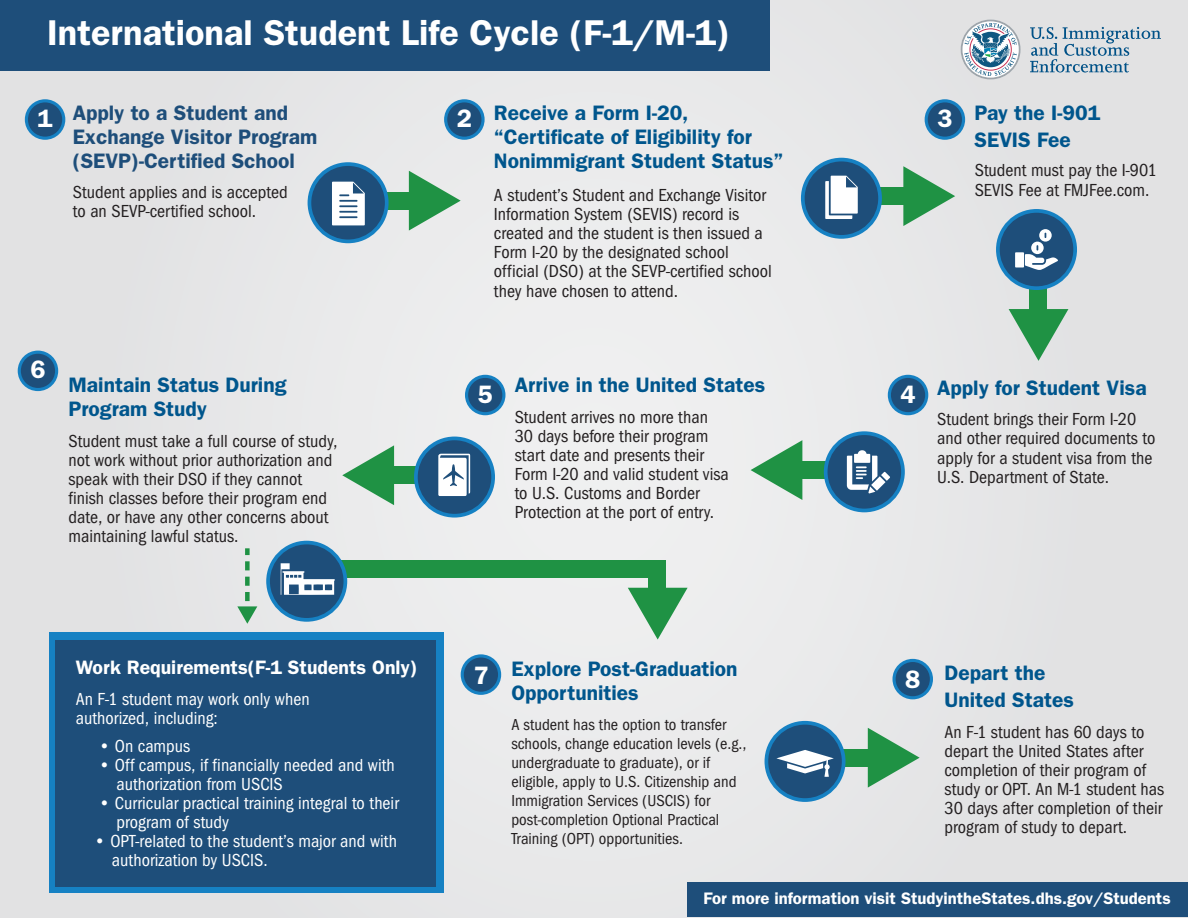
<style>
.page{position:relative;width:1188px;height:918px;background:#e7e7e8}
.page>*{position:absolute;margin:0;border:0;box-sizing:border-box;transform-origin:0 0}
.t1{font:600 36px "ITC Franklin Gothic Std";color:#fff}
.t2{font:600 25.35px "ITC Franklin Gothic Std";color:#fff}
.t3{font:600 21px/24px "ITC Franklin Gothic Std";color:#00568d}
.t4{font:600 21px/24px "ITC Franklin Gothic Std";color:#1e4e7a}
.t5{font:600 19.5px "ITC Franklin Gothic Std";color:#fff}
.t6{font:condensed 18.15px/19px "Franklin Gothic";color:#231f20}
.t7{font:condensed 18.15px/19px "Franklin Gothic";color:#fff}
.t8{font:600 16.8px "ITC Franklin Gothic Std";color:#fff}
.t9{font:condensed 16.5px/19px "Franklin Gothic";color:#231f20}
</style>
<div class="page">
<div style="left:0;top:0;width:770px;height:71px;background:#1e4e7a"></div>
<svg style="left:25px;top:99px;width:40px;height:41px"></svg>
<div style="left:28px;top:102px;width:34px;height:35px;background:#1e4e7a;border-radius:50%"></div>
<div style="left:49px;top:633px;width:395px;height:260px;background:#1681c3"></div>
<div style="left:56px;top:640px;width:380px;height:247px;background:#1e4e7a"></div>
<svg style="left:925px;top:99px;width:40px;height:41px"></svg>
<div style="left:928px;top:102px;width:34px;height:35px;background:#1e4e7a;border-radius:50%"></div>
<svg style="left:888px;top:375px;width:40px;height:40px"></svg>
<div style="left:891px;top:378px;width:34px;height:34px;background:#1e4e7a;border-radius:50%"></div>
<svg style="left:465px;top:375px;width:40px;height:40px"></svg>
<div style="left:468px;top:378px;width:34px;height:34px;background:#1e4e7a;border-radius:50%"></div>
<svg style="left:461px;top:654px;width:40px;height:41px"></svg>
<div style="left:464px;top:658px;width:34px;height:34px;background:#1e4e7a;border-radius:50%"></div>
<svg style="left:893px;top:659px;width:40px;height:40px"></svg>
<div style="left:896px;top:662px;width:34px;height:34px;background:#1e4e7a;border-radius:50%"></div>
<svg style="left:18px;top:351px;width:40px;height:40px"></svg>
<div style="left:21px;top:354px;width:34px;height:34px;background:#1e4e7a;border-radius:50%"></div>
<svg style="left:444px;top:99px;width:41px;height:41px"></svg>
<div style="left:447px;top:102px;width:34px;height:35px;background:#1e4e7a;border-radius:50%"></div>
<svg style="left:409px;top:171px;width:52px;height:60px"></svg>
<div style="left:383px;top:192px;width:45px;height:17px;background:#1f9244"></div>
<svg style="left:308px;top:162px;width:81px;height:81px"></svg>
<div style="left:311px;top:166px;width:74px;height:74px;background:#1e4e7a;border-radius:50%"></div>
<svg style="left:332px;top:182px;width:33px;height:43px"></svg>
<svg style="left:237px;top:564px;width:20px;height:60px"></svg>
<svg style="left:1009px;top:309px;width:59px;height:52px"></svg>
<div style="left:1029px;top:263px;width:18px;height:66px;background:#1f9244"></div>
<svg style="left:996px;top:209px;width:81px;height:81px"></svg>
<div style="left:1000px;top:213px;width:73px;height:73px;background:#1e4e7a;border-radius:50%"></div>
<div style="left:1015px;top:252px;width:9px;height:15px;background:#fff"></div>
<svg style="left:1025px;top:229px;width:33px;height:41px"></svg>
<svg style="left:868px;top:728px;width:52px;height:60px"></svg>
<div style="left:837px;top:749px;width:43px;height:17px;background:#1f9244"></div>
<svg style="left:342px;top:445px;width:52px;height:60px"></svg>
<div style="left:389px;top:466px;width:31px;height:18px;background:#1f9244"></div>
<svg style="left:751px;top:440px;width:51px;height:60px"></svg>
<div style="left:796px;top:461px;width:30px;height:18px;background:#1f9244"></div>
<svg style="left:414px;top:437px;width:81px;height:81px"></svg>
<div style="left:418px;top:440px;width:73px;height:74px;background:#1e4e7a;border-radius:50%"></div>
<svg style="left:438px;top:454px;width:32px;height:42px"></svg>
<svg style="left:765px;top:721px;width:81px;height:81px"></svg>
<div style="left:768px;top:725px;width:74px;height:73px;background:#1e4e7a;border-radius:50%"></div>
<svg style="left:776px;top:750px;width:58px;height:27px"></svg>
<svg style="left:824px;top:431px;width:81px;height:81px"></svg>
<div style="left:828px;top:435px;width:73px;height:74px;background:#1e4e7a;border-radius:50%"></div>
<svg style="left:847px;top:450px;width:43px;height:43px"></svg>
<svg style="left:903px;top:166px;width:52px;height:60px"></svg>
<div style="left:878px;top:188px;width:31px;height:17px;background:#1f9244"></div>
<svg style="left:801px;top:158px;width:81px;height:81px"></svg>
<div style="left:805px;top:161px;width:73px;height:74px;background:#1e4e7a;border-radius:50%"></div>
<svg style="left:825px;top:176px;width:33px;height:43px"></svg>
<svg style="left:266px;top:541px;width:81px;height:81px"></svg>
<div style="left:270px;top:544px;width:74px;height:74px;background:#1e4e7a;border-radius:50%"></div>
<svg style="left:281px;top:554px;width:407px;height:86px"></svg>
<div style="left:687px;top:882px;width:500px;height:34px;background:#1e4e7a"></div>
<svg style="left:1030px;top:27px;width:131px;height:46px"></svg>
<svg style="left:961px;top:20px;width:60px;height:60px"></svg>
<h1 class="t1" style="left:47px;top:12px;width:685px">International Student Life Cycle (F-1/M-1)</h1>
<h2 class="t2" style="left:38px;top:103px;width:17px">1</h2>
<p class="t3" style="left:975px;top:100px;width:127px;line-height:27px">Pay the I-901<br>SEVIS Fee</p>
<p class="t6" style="left:975px;top:161px;width:184px">Student must pay the I-901<br>SEVIS Fee at FMJFee.com.</p>
<p class="t4" style="left:73px;top:101px;width:246px">Apply to a Student and<br>Exchange Visitor Program (SEVP)-Certified School</p>
<p class="t6" style="left:73px;top:183px;width:216px">Student applies and is accepted to an SEVP-certified school.</p>
<p class="t3" style="left:494px;top:101px;width:291px">Receive a Form I-20, “Certificate of Eligibility for<br>Nonimmigrant Student Status”</p>
<p class="t6" style="left:494px;top:186px;width:279px">A student’s Student and Exchange Visitor Information System (SEVIS) record is created and the student is then issued a Form I-20 by the designated school official (DSO) at the SEVP-certified school they have chosen to attend.</p>
<h2 class="t2" style="left:457px;top:103px;width:17px">2</h2>
<h2 class="t2" style="left:937px;top:103px;width:17px">3</h2>
<h2 class="t2" style="left:30px;top:355px;width:17px">6</h2>
<p class="t3" style="left:68px;top:373px;width:219px">Maintain Status During<br>Program Study</p>
<p class="t6" style="left:68px;top:431px;width:270px">Student must take a full course of study, not work without prior authorization and speak with their DSO if they cannot finish classes before their program end date, or have any other concerns about maintaining lawful status.</p>
<p class="t5" style="left:76px;top:656px;width:343px">Work Requirements(F-1 Students Only)</p>
<p class="t7" style="left:76px;top:690px;width:235px">An F-1 student may work only when authorized, including:</p>
<p class="t7" style="left:98px;top:737px;width:93px">• On campus</p>
<p class="t7" style="left:116px;top:756px;width:280px;text-indent:-18px">• Off campus, if financially needed and with authorization from USCIS</p>
<p class="t7" style="left:116px;top:794px;width:284px;text-indent:-18px">• Curricular practical training integral to their program of study</p>
<p class="t7" style="left:112px;top:832px;width:287px;text-indent:-18px">• OPT-related to the student’s major and with authorization by USCIS.</p>
<p class="t3" style="left:515px;top:373px;width:252px">Arrive in the United States</p>
<p class="t6" style="left:515px;top:407px;width:216px">Student arrives no more than<br>30 days before their program start date and presents their<br>Form I-20 and valid student visa to U.S. Customs and Border<br>Protection at the port of entry.</p>
<h2 class="t2" style="left:478px;top:379px;width:17px">5</h2>
<h2 class="t2" style="left:901px;top:379px;width:17px">4</h2>
<p class="t3" style="left:937px;top:376px;width:211px">Apply for Student Visa</p>
<p class="t6" style="left:937px;top:410px;width:220px">Student brings their Form I-20 and other required documents to apply for a student visa from the<br>U.S. Department of State.</p>
<p class="t3" style="left:511px;top:657px;width:228px">Explore Post-Graduation<br>Opportunities</p>
<p class="t9" style="left:511px;top:715px;width:236px">A student has the option to transfer schools, change education levels (e.g., undergraduate to graduate), or if eligible, apply to U.S. Citizenship and Immigration Services (USCIS) for post-completion Optional Practical Training (OPT) opportunities.</p>
<h2 class="t2" style="left:473px;top:660px;width:17px">7</h2>
<h2 class="t2" style="left:905px;top:665px;width:17px">8</h2>
<p class="t3" style="left:945px;top:660px;width:131px;line-height:27px">Depart the<br>United States</p>
<p class="t6" style="left:945px;top:722px;width:221px">An F-1 student has 60 days to depart the United States after completion of their program of study or OPT. An M-1 student has<br>30 days after completion of their program of study to depart.</p>
<p class="t8" style="left:704px;top:888px;width:469px">For more information visit StudyintheStates.dhs.gov/Students</p>
</div>
